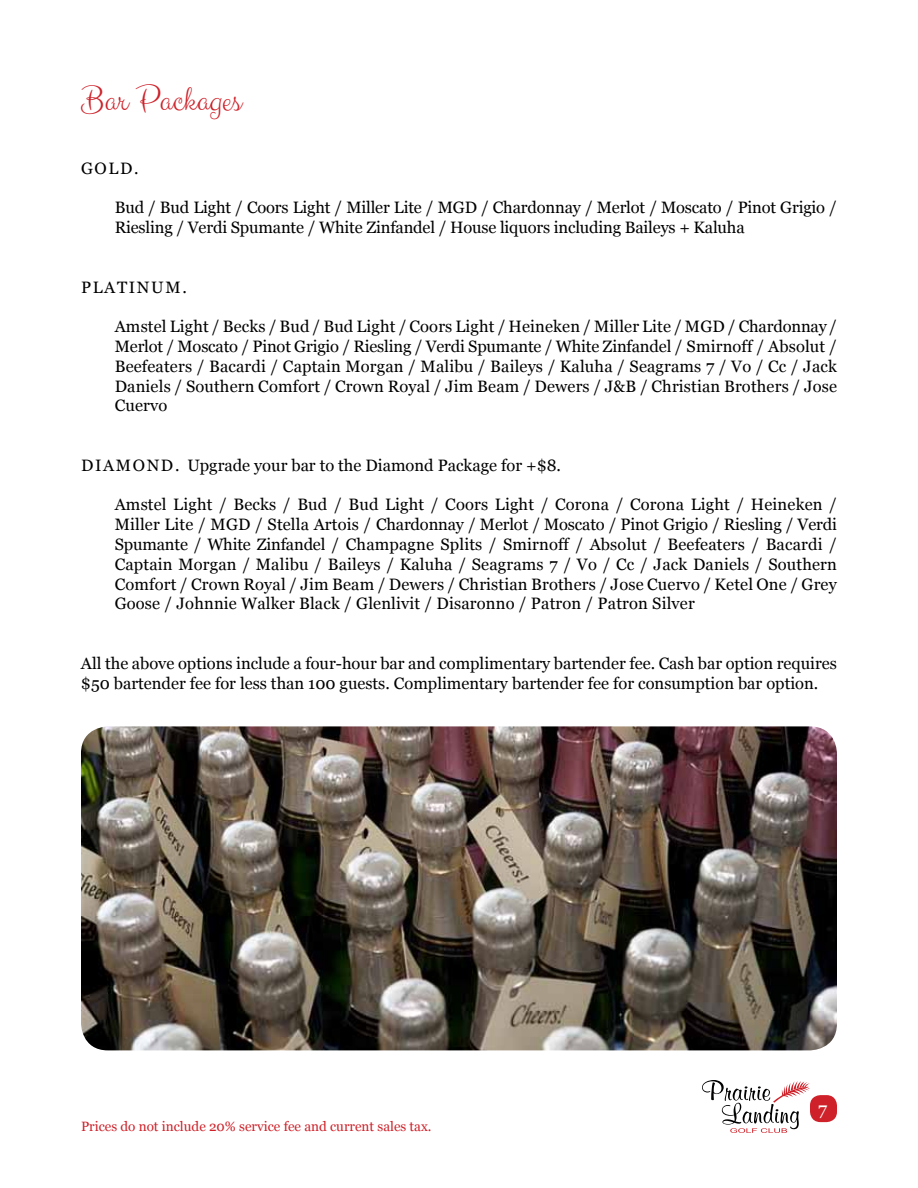
<style>
.page{position:relative;width:918px;height:1188px;background:#fff}
.page>*{position:absolute;margin:0;border:0;box-sizing:border-box;transform-origin:0 0}
.t1{font:36px "Clicker Script";color:#ce2129}
.t2{font:18px "Georgia";color:#fff}
.t3{font:16.5px/19.8px "Georgia";color:#000}
.t4{font:16.5px "Georgia";color:#000101}
.t5{font:16.5px "Georgia";letter-spacing:.1em;color:#000101}
.t6{font:13.5px "Georgia";color:#ce2129}
</style>
<div class="page">
<svg style="left:702px;top:1080px;width:108px;height:53px"></svg>
<img style="left:81px;top:726px;width:756px;height:324px">
<div style="left:810px;top:1095px;width:27px;height:27px;background:#ce2129;border-radius:10px"></div>
<h1 class="t1" style="left:81px;top:77px;width:162px">Bar Packages</h1>
<p class="t5" style="left:81px;top:158px;width:59px">Gold.</p>
<p class="t3" style="left:115px;top:198px;width:724px">Bud / Bud Light / Coors Light / Miller Lite / MGD / Chardonnay / Merlot / Moscato / Pinot Grigio /<br>Riesling / Verdi Spumante / White Zinfandel / House liquors including Baileys + Kaluha</p>
<p class="t5" style="left:81px;top:277px;width:107px">Platinum.</p>
<p class="t3" style="left:115px;top:317px;width:724px;text-align:justify">Amstel Light / Becks / Bud / Bud Light / Coors Light / Heineken / Miller Lite / MGD / Chardonnay / Merlot / Moscato / Pinot Grigio / Riesling / Verdi Spumante / White Zinfandel / Smirnoff / Absolut / Beefeaters / Bacardi / Captain Morgan / Malibu / Baileys / Kaluha / Seagrams 7 / Vo / Cc / Jack Daniels / Southern Comfort / Crown Royal / Jim Beam / Dewers / J&amp;B / Christian Brothers / Jose Cuervo</p>
<p class="t4" style="left:81px;top:455px;width:482px">D iam on d. Upgrade your bar to the Diamond Package for +$8.</p>
<p class="t3" style="left:115px;top:495px;width:724px;text-align:justify">Amstel Light / Becks / Bud / Bud Light / Coors Light / Corona / Corona Light / Heineken / Miller Lite / MGD / Stella Artois / Chardonnay / Merlot / Moscato / Pinot Grigio / Riesling / Verdi Spumante / White Zinfandel / Champagne Splits / Smirnoff / Absolut / Beefeaters / Bacardi / Captain Morgan / Malibu / Baileys / Kaluha / Seagrams 7 / Vo / Cc / Jack Daniels / Southern Comfort / Crown Royal / Jim Beam / Dewers / Christian Brothers / Jose Cuervo / Ketel One / Grey Goose / Johnnie Walker Black / Glenlivit / Disaronno / Patron / Patron Silver</p>
<p class="t3" style="left:81px;top:654px;width:757px">All the above options include a four-hour bar and complimentary bartender fee. Cash bar option requires $50 bartender fee for less than 100 guests. Complimentary bartender fee for consumption bar option.</p>
<p class="t6" style="left:81px;top:1118px;width:352px">Prices do not include 20% service fee and current sales tax.</p>
<p class="t2" style="left:818px;top:1098px;width:11px">7</p>
</div>
